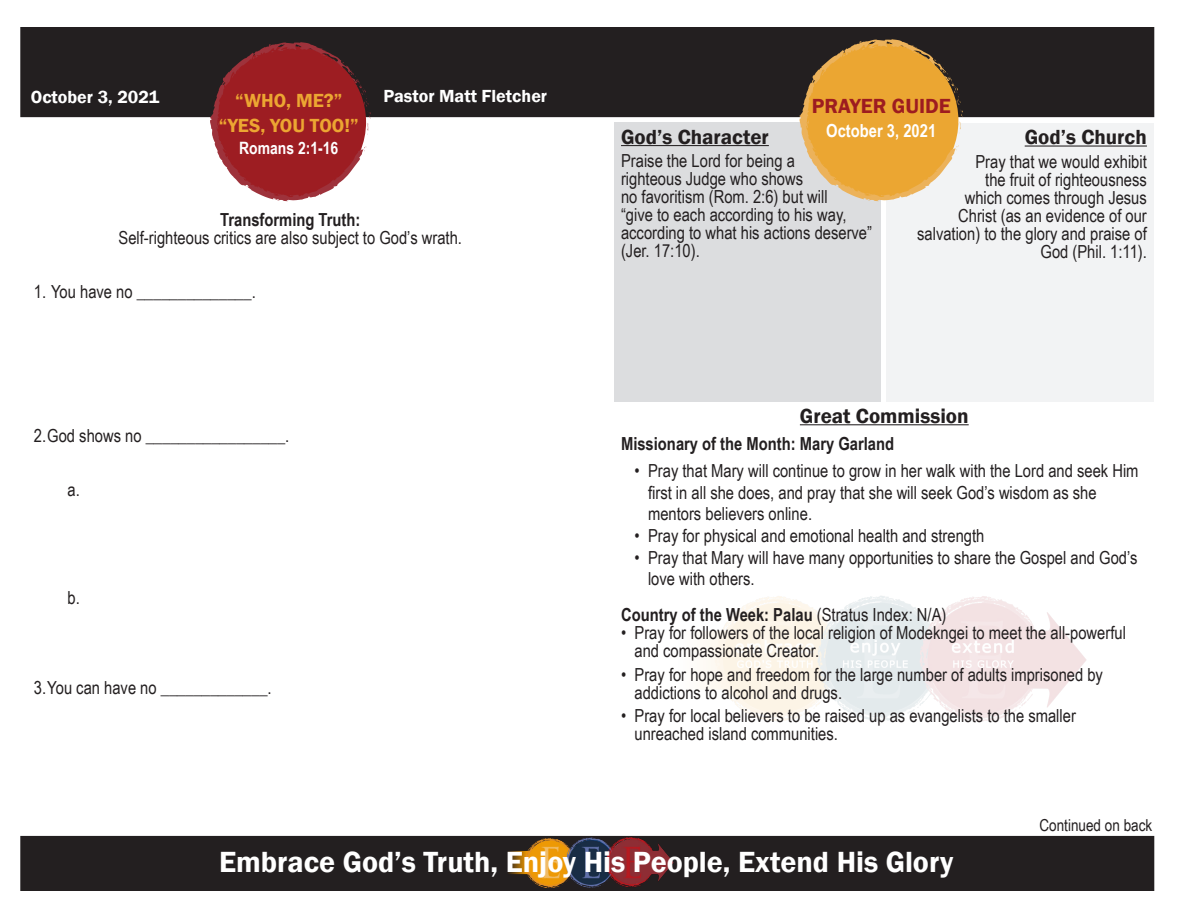
<style>
.page{position:relative;width:1188px;height:918px;background:#fff}
.page>*{position:absolute;margin:0;border:0;box-sizing:border-box;transform-origin:0 0}
.t1{font:600 30px "Franklin Gothic";color:#fff}
.Bulliten_Body_Headin{font:600 21px "Franklin Gothic";color:#231f20}
.Bulliten_Body_Headin-2{font:600 21px "Franklin Gothic";color:#9d1c20}
.Bulliten_Body{font:600 19.5px "Franklin Gothic";color:#eca632}
.Bulliten_Body-2{font:18px/18px "Arial Narrow";color:#231f20}
.Bulliten_Body-3{font:700 18px "Arial Narrow";color:#231f20}
.Bulliten_Body_Headin-3{font:700 18px "Arial Narrow";color:#231f20}
.Bulliten_Body-4{font:600 18px "Franklin Gothic";color:#fff}
.Bulliten_Body-5{font:700 18px "Arial Narrow";color:#fff}
.Bulliten_Body-6{font:700 16.95px "Arial Narrow";color:#fff}
.Bulliten_Body-7{font:16.5px "Arial Narrow";color:#231f20}
.s1{font-weight:400}
</style>
<div class="page">
<img style="left:706px;top:596px;width:380px;height:126px">
<div style="left:887px;top:123px;width:267px;height:279px;background:#f2f3f4"></div>
<hr style="left:1025px;top:146px;width:122px;height:1px;background:#231f20">
<div style="left:614px;top:123px;width:267px;height:279px;background:#dcdddf"></div>
<hr style="left:621px;top:145px;width:148px;height:1px;background:#231f20">
<div style="left:21px;top:28px;width:1133px;height:88px;background:#231f20"></div>
<div style="left:20px;top:27px;width:1134px;height:90px;border:2px solid #231f20"></div>
<hr style="left:800px;top:424px;width:169px;height:1px;background:#231f20">
<div style="left:21px;top:837px;width:1133px;height:53px;background:#231f20"></div>
<div style="left:20px;top:836px;width:1134px;height:55px;border:2px solid #231f20"></div>
<img style="left:504px;top:835px;width:170px;height:56px">
<svg style="left:209px;top:42px;width:162px;height:159px"></svg>
<svg style="left:799px;top:39px;width:165px;height:162px"></svg>
<p class="Bulliten_Body-4" style="left:31px;top:86px;width:130px">October 3, 2021</p>
<p class="Bulliten_Body-4" style="left:383px;top:85px;width:165px">Pastor Matt Fletcher</p>
<p class="Bulliten_Body" style="left:235px;top:89px;width:109px">“WHO, ME?”</p>
<p class="Bulliten_Body" style="left:219px;top:114px;width:141px">“YES, YOU TOO!”</p>
<p class="Bulliten_Body-6" style="left:239px;top:135px;width:101px">Romans 2:1-16</p>
<p class="Bulliten_Body-3" style="left:220px;top:206px;width:142px">Transforming Truth:</p>
<p class="Bulliten_Body-2" style="left:119px;top:228px;width:345px">Self-righteous critics are also subject to God’s wrath.</p>
<p class="Bulliten_Body-2" style="left:34px;top:282px;width:224px">1. You have no ______________.</p>
<p class="Bulliten_Body-2" style="left:34px;top:426px;width:257px">2.God shows no _________________.</p>
<p class="Bulliten_Body-2" style="left:68px;top:480px;width:14px">a.</p>
<p class="Bulliten_Body-2" style="left:68px;top:588px;width:14px">b.</p>
<p class="Bulliten_Body-2" style="left:34px;top:678px;width:239px">3.You can have no _____________.</p>
<p class="Bulliten_Body_Headin-2" style="left:812px;top:94px;width:140px">PRAYER GUIDE</p>
<p class="Bulliten_Body-5" style="left:826px;top:117px;width:111px">October 3, 2021</p>
<p class="Bulliten_Body_Headin" style="left:621px;top:124px;width:149px">God’s Character</p>
<p class="Bulliten_Body-2" style="left:621px;top:151px;width:253px">Praise the Lord for being a<br>righteous Judge who shows<br>no favoritism (Rom. 2:6) but will<br>“give to each according to his way, according to what his actions deserve” (Jer. 17:10).</p>
<p class="Bulliten_Body_Headin" style="left:1025px;top:125px;width:124px">God’s Church</p>
<p class="Bulliten_Body-2" style="left:917px;top:152px;width:231px;text-align:right">Pray that we would exhibit<br>the fruit of righteousness<br>which comes through Jesus<br>Christ (as an evidence of our salvation) to the glory and praise of<br>God (Phil. 1:11).</p>
<p class="Bulliten_Body_Headin" style="left:800px;top:403px;width:170px">Great Commission</p>
<p class="Bulliten_Body_Headin-3" style="left:621px;top:430px;width:275px">Missionary of the Month: Mary Garland</p>
<p class="Bulliten_Body-2" style="left:648px;top:459px;width:492px;line-height:21.6px;text-indent:-14px">• Pray that Mary will continue to grow in her walk with the Lord and seek Him first in all she does, and pray that she will seek God’s wisdom as she mentors believers online.</p>
<p class="Bulliten_Body-2" style="left:635px;top:526px;width:351px">• Pray for physical and emotional health and strength</p>
<p class="Bulliten_Body-2" style="left:648px;top:546px;width:491px;line-height:21.6px;text-indent:-14px">• Pray that Mary will have many opportunities to share the Gospel and God’s love with others.</p>
<p class="Bulliten_Body-3" style="left:621px;top:601px;width:327px">Country of the Week: Palau <span class="s1">(Stratus Index: N/A)</span></p>
<p class="Bulliten_Body-2" style="left:635px;top:623px;width:493px;text-indent:-14px">• Pray for followers of the local religion of Modekngei to meet the all-powerful and compassionate Creator.</p>
<p class="Bulliten_Body-2" style="left:635px;top:665px;width:470px;text-indent:-14px">• Pray for hope and freedom for the large number of adults imprisoned by addictions to alcohol and drugs.</p>
<p class="Bulliten_Body-2" style="left:635px;top:706px;width:443px;text-indent:-14px">• Pray for local believers to be raised up as evangelists to the smaller unreached island communities.</p>
<p class="Bulliten_Body-7" style="left:1040px;top:813px;width:114px">Continued on back</p>
<p class="t1" style="left:219px;top:843px;width:736px">Embrace God’s Truth, Enjoy His People, Extend His Glory</p>
</div>
